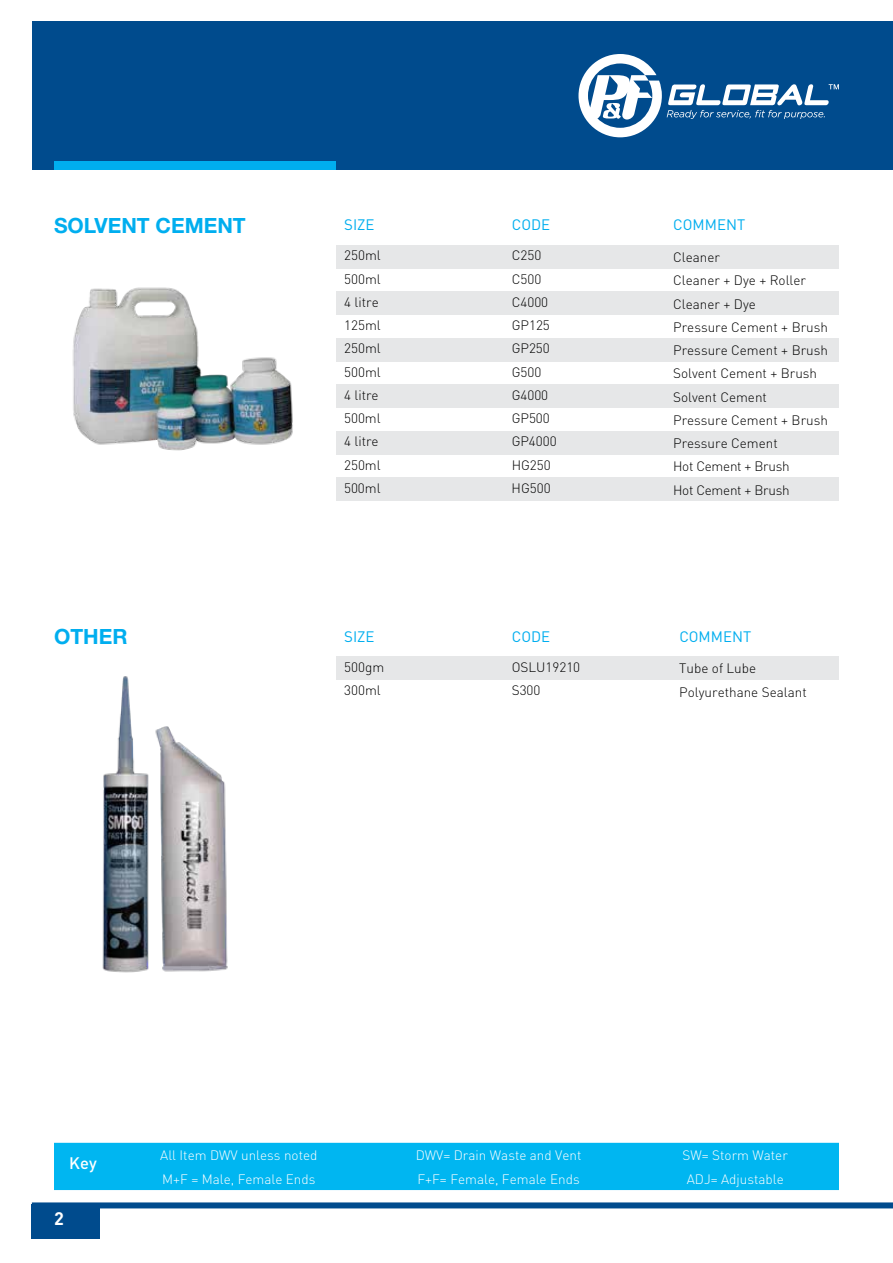
<style>
.page{position:relative;width:893px;height:1263px;background:#fff}
.page>*{position:absolute;margin:0;border:0;box-sizing:border-box;transform-origin:0 0}
.t1{font:700 21px "Helvetica Neue LT Pro";color:#00aeef}
.t2{font:700 18px "DIN";color:#fff}
.t3{font:500 16.5px "DIN";color:#fff}
.t4{font:15px "DIN";color:#00aeef}
.t5{font:300 13.5px "DIN";color:#000}
.t6{font:300 13.5px "DIN";color:#fff}
.t7{font:300 13.5px "DIN";letter-spacing:-.02em;color:#000}
</style>
<div class="page">
<div style="left:32px;top:1204px;width:68px;height:34px;background:#004b8d"></div>
<div style="left:54px;top:1143px;width:785px;height:47px;background:#00b6f1"></div>
<div style="left:32px;top:1202px;width:861px;height:6px;background:#004b8d"></div>
<div style="left:32px;top:21px;width:861px;height:149px;background:#004b8d"></div>
<div style="left:54px;top:162px;width:281px;height:8px;background:#00aeef"></div>
<svg style="left:578px;top:54px;width:261px;height:83px"></svg>
<div style="left:336px;top:245px;width:167px;height:24px;background:#e6e7e8"></div>
<div style="left:503px;top:245px;width:162px;height:24px;background:#e6e7e8"></div>
<div style="left:665px;top:245px;width:174px;height:24px;background:#e6e7e8"></div>
<div style="left:336px;top:292px;width:167px;height:23px;background:#e6e7e8"></div>
<div style="left:503px;top:292px;width:162px;height:23px;background:#e6e7e8"></div>
<div style="left:665px;top:292px;width:174px;height:23px;background:#e6e7e8"></div>
<div style="left:336px;top:338px;width:167px;height:24px;background:#e6e7e8"></div>
<div style="left:503px;top:338px;width:162px;height:24px;background:#e6e7e8"></div>
<div style="left:665px;top:338px;width:174px;height:24px;background:#e6e7e8"></div>
<div style="left:336px;top:385px;width:167px;height:23px;background:#e6e7e8"></div>
<div style="left:503px;top:385px;width:162px;height:23px;background:#e6e7e8"></div>
<div style="left:665px;top:385px;width:174px;height:23px;background:#e6e7e8"></div>
<div style="left:336px;top:431px;width:167px;height:24px;background:#e6e7e8"></div>
<div style="left:503px;top:431px;width:162px;height:24px;background:#e6e7e8"></div>
<div style="left:665px;top:431px;width:174px;height:24px;background:#e6e7e8"></div>
<div style="left:336px;top:478px;width:167px;height:23px;background:#e6e7e8"></div>
<div style="left:503px;top:478px;width:162px;height:23px;background:#e6e7e8"></div>
<div style="left:665px;top:478px;width:174px;height:23px;background:#e6e7e8"></div>
<div style="left:336px;top:656px;width:167px;height:24px;background:#e6e7e8"></div>
<div style="left:503px;top:656px;width:168px;height:24px;background:#e6e7e8"></div>
<div style="left:671px;top:656px;width:167px;height:24px;background:#e6e7e8"></div>
<img style="left:72px;top:287px;width:221px;height:164px">
<img style="left:102px;top:676px;width:126px;height:297px">
<h1 class="t1" style="left:54px;top:213px;width:193px">SOLVENT CEMENT</h1>
<p class="t4" style="left:344px;top:216px;width:32px">SIZE</p>
<p class="t4" style="left:512px;top:216px;width:40px">CODE</p>
<p class="t4" style="left:673px;top:216px;width:73px">COMMENT</p>
<p class="t5" style="left:344px;top:247px;width:38px">250ml</p>
<p class="t5" style="left:512px;top:247px;width:31px">C250</p>
<p class="t5" style="left:673px;top:249px;width:48px">Cleaner</p>
<p class="t5" style="left:344px;top:270px;width:38px">500ml</p>
<p class="t5" style="left:512px;top:270px;width:31px">C500</p>
<p class="t5" style="left:673px;top:272px;width:134px">Cleaner + Dye + Roller</p>
<p class="t5" style="left:344px;top:294px;width:36px">4 litre</p>
<p class="t5" style="left:512px;top:294px;width:38px">C4000</p>
<p class="t5" style="left:673px;top:295px;width:84px">Cleaner + Dye</p>
<p class="t5" style="left:344px;top:317px;width:38px">125ml</p>
<p class="t5" style="left:512px;top:317px;width:40px">GP125</p>
<p class="t5" style="left:673px;top:319px;width:156px">Pressure Cement + Brush</p>
<p class="t5" style="left:344px;top:340px;width:38px">250ml</p>
<p class="t5" style="left:512px;top:340px;width:40px">GP250</p>
<p class="t5" style="left:673px;top:342px;width:156px">Pressure Cement + Brush</p>
<p class="t5" style="left:344px;top:363px;width:38px">500ml</p>
<p class="t5" style="left:512px;top:363px;width:31px">G500</p>
<p class="t5" style="left:673px;top:365px;width:145px">Solvent Cement + Brush</p>
<p class="t5" style="left:344px;top:387px;width:36px">4 litre</p>
<p class="t5" style="left:512px;top:387px;width:38px">G4000</p>
<p class="t5" style="left:673px;top:388px;width:95px">Solvent Cement</p>
<p class="t5" style="left:344px;top:410px;width:38px">500ml</p>
<p class="t5" style="left:512px;top:410px;width:40px">GP500</p>
<p class="t5" style="left:673px;top:412px;width:156px">Pressure Cement + Brush</p>
<p class="t5" style="left:344px;top:433px;width:36px">4 litre</p>
<p class="t5" style="left:512px;top:433px;width:47px">GP4000</p>
<p class="t5" style="left:673px;top:435px;width:106px">Pressure Cement</p>
<p class="t5" style="left:344px;top:456px;width:38px">250ml</p>
<p class="t5" style="left:512px;top:456px;width:41px">HG250</p>
<p class="t7" style="left:673px;top:458px;width:118px">Hot Cement + Brush</p>
<p class="t5" style="left:344px;top:480px;width:38px">500ml</p>
<p class="t5" style="left:512px;top:480px;width:41px">HG500</p>
<p class="t7" style="left:673px;top:481px;width:118px">Hot Cement + Brush</p>
<h1 class="t1" style="left:54px;top:624px;width:75px">OTHER</h1>
<p class="t4" style="left:344px;top:627px;width:32px">SIZE</p>
<p class="t4" style="left:512px;top:627px;width:40px">CODE</p>
<p class="t4" style="left:679px;top:627px;width:73px">COMMENT</p>
<p class="t5" style="left:344px;top:658px;width:41px">500gm</p>
<p class="t5" style="left:512px;top:658px;width:70px">OSLU19210</p>
<p class="t5" style="left:679px;top:660px;width:78px">Tube of Lube</p>
<p class="t5" style="left:344px;top:682px;width:38px">300ml</p>
<p class="t5" style="left:512px;top:682px;width:30px">S300</p>
<p class="t5" style="left:679px;top:683px;width:129px">Polyurethane Sealant</p>
<p class="t3" style="left:69px;top:1153px;width:29px">Key</p>
<h2 class="t2" style="left:54px;top:1207px;width:11px">2</h2>
<p class="t6" style="left:160px;top:1147px;width:159px">All Item DWV unless noted</p>
<p class="t6" style="left:416px;top:1147px;width:167px">DWV= Drain Waste and Vent</p>
<p class="t6" style="left:683px;top:1147px;width:107px">SW= Storm Water</p>
<p class="t6" style="left:162px;top:1170px;width:155px">M+F = Male, Female Ends</p>
<p class="t6" style="left:417px;top:1170px;width:164px">F+F= Female, Female Ends</p>
<p class="t6" style="left:687px;top:1170px;width:99px">ADJ= Adjustable</p>
</div>
